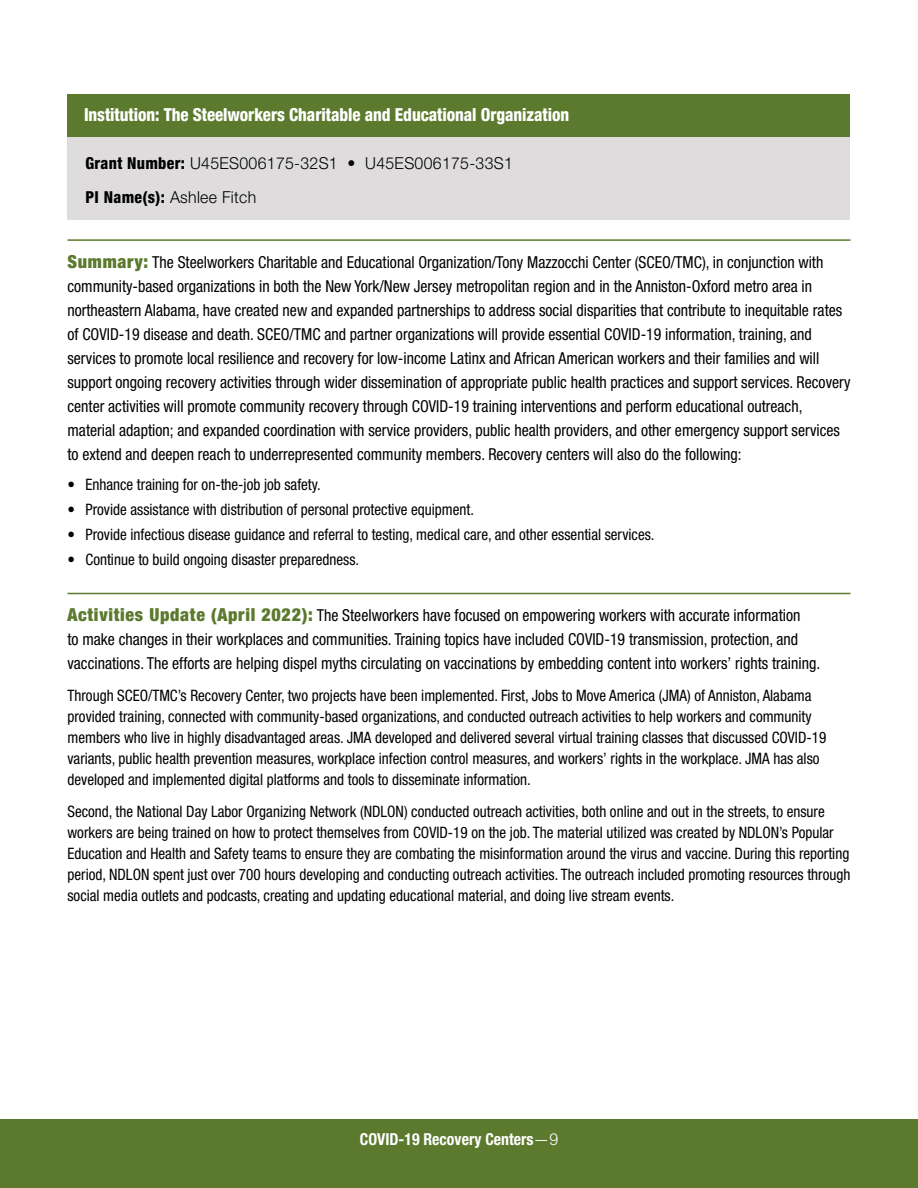
<style>
.page{position:relative;width:918px;height:1188px;background:#fff}
.page>*{position:absolute;margin:0;border:0;box-sizing:border-box;transform-origin:0 0}
.t1{font:800 condensed 18px "Helvetica Neue LT Std";letter-spacing:-.005em;color:#fff;scale:.94 1}
.Body_Colon{font:condensed 16.5px/24px "Helvetica Neue LT Std";color:#000;scale:.96 1}
.t2{font:300 16.5px "Helvetica Neue LT Std";letter-spacing:.02em;color:#000;scale:.96 1}
.t3{font:700 condensed 16.5px "Helvetica Neue LT Std";color:#fff;scale:.96 1}
.Table_Body{font:condensed 15.75px/21px "Helvetica Neue LT Std";color:#000;scale:.96 1}
.Table_Body_Bullets{font:condensed 15.75px "Helvetica Neue LT Std";color:#000;scale:.96 1}
.s1{font-weight:800;font-stretch:condensed}
.s2{font-weight:900;font-size:18px;color:#5c7a2e}
.s3{font-weight:300;font-stretch:normal}
</style>
<div class="page">
<div style="left:0;top:1119px;width:918px;height:69px;background:#5c7a2e"></div>
<div style="left:68px;top:94px;width:782px;height:43px;background:#5c7a2e"></div>
<div style="left:68px;top:137px;width:782px;height:48px;background:#dedcdd"></div>
<div style="left:68px;top:171px;width:782px;height:49px;background:#dedcdd"></div>
<hr style="left:68px;top:239px;width:782px;height:2px;background:#5c7a2e">
<hr style="left:68px;top:593px;width:782px;height:1px;background:#5c7a2e">
<h3 class="t1" style="left:84px;top:103px;width:518px">Institution: The Steelworkers Charitable and Educational Organization</h3>
<p class="t2" style="left:86px;top:153px;width:447px"><span class="s1">Grant Number:</span> U45ES006175-32S1 • U45ES006175-33S1</p>
<p class="t2" style="left:86px;top:187px;width:179px"><span class="s1">PI Name(s):</span> Ashlee Fitch</p>
<p class="Body_Colon" style="left:68px;top:250px;width:817px"><span class="s2">Summary:</span> The Steelworkers Charitable and Educational Organization/Tony Mazzocchi Center (SCEO/TMC), in conjunction with community-based organizations in both the New York/New Jersey metropolitan region and in the Anniston-Oxford metro area in northeastern Alabama, have created new and expanded partnerships to address social disparities that contribute to inequitable rates of COVID-19 disease and death. SCEO/TMC and partner organizations will provide essential COVID-19 information, training, and services to promote local resilience and recovery for low-income Latinx and African American workers and their families and will support ongoing recovery activities through wider dissemination of appropriate public health practices and support services. Recovery center activities will promote community recovery through COVID-19 training interventions and perform educational outreach, material adaption; and expanded coordination with service providers, public health providers, and other emergency support services to extend and deepen reach to underrepresented community members. Recovery centers will also do the following:</p>
<p class="Table_Body_Bullets" style="left:68px;top:475px;width:265px">• Enhance training for on-the-job job safety.</p>
<p class="Table_Body_Bullets" style="left:68px;top:500px;width:425px">• Provide assistance with distribution of personal protective equipment.</p>
<p class="Table_Body_Bullets" style="left:68px;top:525px;width:613px">• Provide infectious disease guidance and referral to testing, medical care, and other essential services.</p>
<p class="Table_Body_Bullets" style="left:68px;top:550px;width:305px">• Continue to build ongoing disaster preparedness.</p>
<p class="Body_Colon" style="left:68px;top:603px;width:786px"><span class="s2">Activities Update (April 2022):</span> The Steelworkers have focused on empowering workers with accurate information<br>to make changes in their workplaces and communities. Training topics have included COVID-19 transmission, protection, and vaccinations. The efforts are helping dispel myths circulating on vaccinations by embedding content into workers’ rights training.</p>
<p class="Table_Body" style="left:68px;top:685px;width:792px">Through SCEO/TMC’s Recovery Center, two projects have been implemented. First, Jobs to Move America (JMA) of Anniston, Alabama provided training, connected with community-based organizations, and conducted outreach activities to help workers and community members who live in highly disadvantaged areas. JMA developed and delivered several virtual training classes that discussed COVID-19 variants, public health prevention measures, workplace infection control measures, and workers’ rights in the workplace. JMA has also developed and implemented digital platforms and tools to disseminate information.</p>
<p class="Table_Body" style="left:68px;top:801px;width:817px">Second, the National Day Labor Organizing Network (NDLON) conducted outreach activities, both online and out in the streets, to ensure workers are being trained on how to protect themselves from COVID-19 on the job. The material utilized was created by NDLON’s Popular Education and Health and Safety teams to ensure they are combating the misinformation around the virus and vaccine. During this reporting period, NDLON spent just over 700 hours developing and conducting outreach activities. The outreach included promoting resources through social media outlets and podcasts, creating and updating educational material, and doing live stream events.</p>
<p class="t3" style="left:360px;top:1129px;width:208px">COVID-19 Recovery Centers<span class="s3">—9</span></p>
</div>
